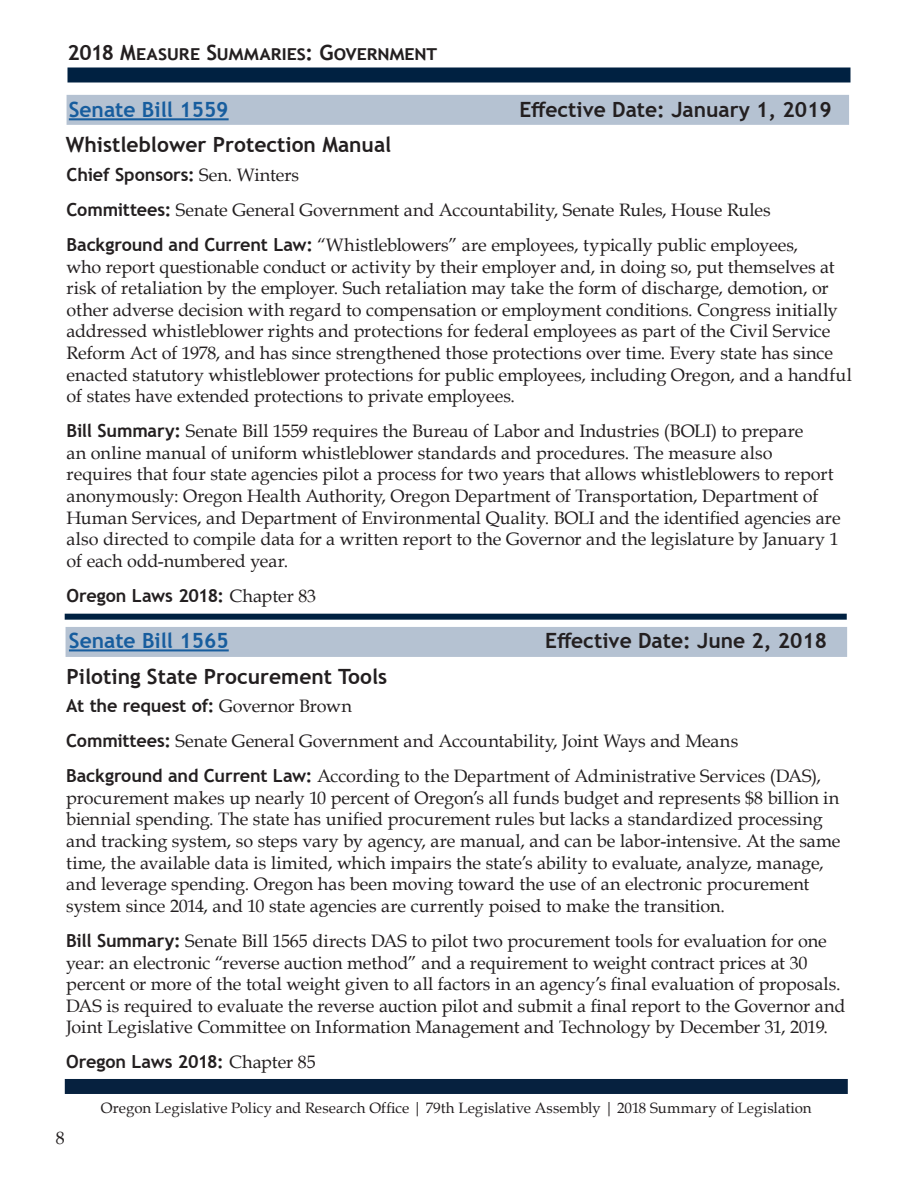
<style>
.page{position:relative;width:918px;height:1188px;background:#fff}
.page>*{position:absolute;margin:0;border:0;box-sizing:border-box;transform-origin:0 0}
.Bill_Title{font:700 21px "Trebuchet MS";color:#231f20}
.Committee_Name{font:700 21px "Trebuchet MS";color:#231f20}
.Bill_Title-2{font:700 21px "Trebuchet MS";color:#175d9e}
.t1{font:18px/21.6px "Book Antiqua";letter-spacing:-.005em;color:#231f20}
.t2{font:700 18px "Trebuchet MS";letter-spacing:-.005em;color:#231f20}
.t3{font:15px "Book Antiqua";letter-spacing:.005em;color:#231f20}
.s1{font-family:"Book Antiqua";font-weight:400}
.s2{font-family:"Trebuchet MS";font-weight:700}
</style>
<div class="page">
<div style="left:68px;top:68px;width:782px;height:14px;background:#002141"></div>
<div style="left:65px;top:1079px;width:783px;height:15px;background:#06213f"></div>
<div style="left:67px;top:95px;width:782px;height:30px;background:#b5c2d2"></div>
<hr style="left:69px;top:118px;width:160px;height:2px;background:#175d9e">
<div style="left:66px;top:627px;width:781px;height:30px;background:#b5c2d2"></div>
<hr style="left:69px;top:649px;width:160px;height:2px;background:#175d9e">
<div style="left:65px;top:614px;width:782px;height:6px;background:#002141"></div>
<p class="Committee_Name" style="left:68px;top:39px;width:369px">2018 Measure Summaries: Government</p>
<p class="Bill_Title-2" style="left:69px;top:96px;width:161px">Senate Bill 1559</p>
<p class="Bill_Title" style="left:519px;top:96px;width:314px">Effective Date: January 1, 2019</p>
<p class="Bill_Title" style="left:66px;top:132px;width:327px">Whistleblower Protection Manual</p>
<p class="t2" style="left:67px;top:163px;width:234px">Chief Sponsors: <span class="s1">Sen. Winters</span></p>
<p class="t1" style="left:67px;top:199px;width:706px"><span class="s2">Committees:</span> Senate General Government and Accountability, Senate Rules, House Rules</p>
<p class="t1" style="left:67px;top:234px;width:787px"><span class="s2">Background and Current Law:</span> “Whistleblowers” are employees, typically public employees,<br>who report questionable conduct or activity by their employer and, in doing so, put themselves at risk of retaliation by the employer. Such retaliation may take the form of discharge, demotion, or other adverse decision with regard to compensation or employment conditions. Congress initially addressed whistleblower rights and protections for federal employees as part of the Civil Service Reform Act of 1978, and has since strengthened those protections over time. Every state has since enacted statutory whistleblower protections for public employees, including Oregon, and a handful of states have extended protections to private employees.</p>
<p class="t1" style="left:67px;top:420px;width:776px"><span class="s2">Bill Summary:</span> Senate Bill 1559 requires the Bureau of Labor and Industries (BOLI) to prepare<br>an online manual of uniform whistleblower standards and procedures. The measure also requires that four state agencies pilot a process for two years that allows whistleblowers to report anonymously: Oregon Health Authority, Oregon Department of Transportation, Department of Human Services, and Department of Environmental Quality. BOLI and the identified agencies are also directed to compile data for a written report to the Governor and the legislature by January 1 of each odd-numbered year.</p>
<p class="t2" style="left:67px;top:584px;width:251px">Oregon Laws 2018: <span class="s1">Chapter 83</span></p>
<p class="Bill_Title-2" style="left:69px;top:627px;width:161px">Senate Bill 1565</p>
<p class="Bill_Title" style="left:545px;top:627px;width:283px">Effective Date: June 2, 2018</p>
<p class="Bill_Title" style="left:66px;top:663px;width:322px">Piloting State Procurement Tools</p>
<p class="t2" style="left:66px;top:694px;width:287px">At the request of: <span class="s1">Governor Brown</span></p>
<p class="t1" style="left:66px;top:730px;width:674px"><span class="s2">Committees:</span> Senate General Government and Accountability, Joint Ways and Means</p>
<p class="t1" style="left:66px;top:765px;width:776px"><span class="s2">Background and Current Law:</span> According to the Department of Administrative Services (DAS), procurement makes up nearly 10 percent of Oregon’s all funds budget and represents $8 billion in biennial spending. The state has unified procurement rules but lacks a standardized processing and tracking system, so steps vary by agency, are manual, and can be labor-intensive. At the same time, the available data is limited, which impairs the state’s ability to evaluate, analyze, manage, and leverage spending. Oregon has been moving toward the use of an electronic procurement system since 2014, and 10 state agencies are currently poised to make the transition.</p>
<p class="t1" style="left:66px;top:930px;width:781px"><span class="s2">Bill Summary:</span> Senate Bill 1565 directs DAS to pilot two procurement tools for evaluation for one year: an electronic “reverse auction method” and a requirement to weight contract prices at 30 percent or more of the total weight given to all factors in an agency’s final evaluation of proposals.<br>DAS is required to evaluate the reverse auction pilot and submit a final report to the Governor and Joint Legislative Committee on Information Management and Technology by December 31, 2019.</p>
<p class="t2" style="left:66px;top:1051px;width:251px">Oregon Laws 2018: <span class="s1">Chapter 85</span></p>
<p class="t1" style="left:56px;top:1127px;width:10px">8</p>
<p class="t3" style="left:101px;top:1097px;width:712px">Oregon Legislative Policy and Research Office | 79th Legislative Assembly | 2018 Summary of Legislation</p>
</div>
